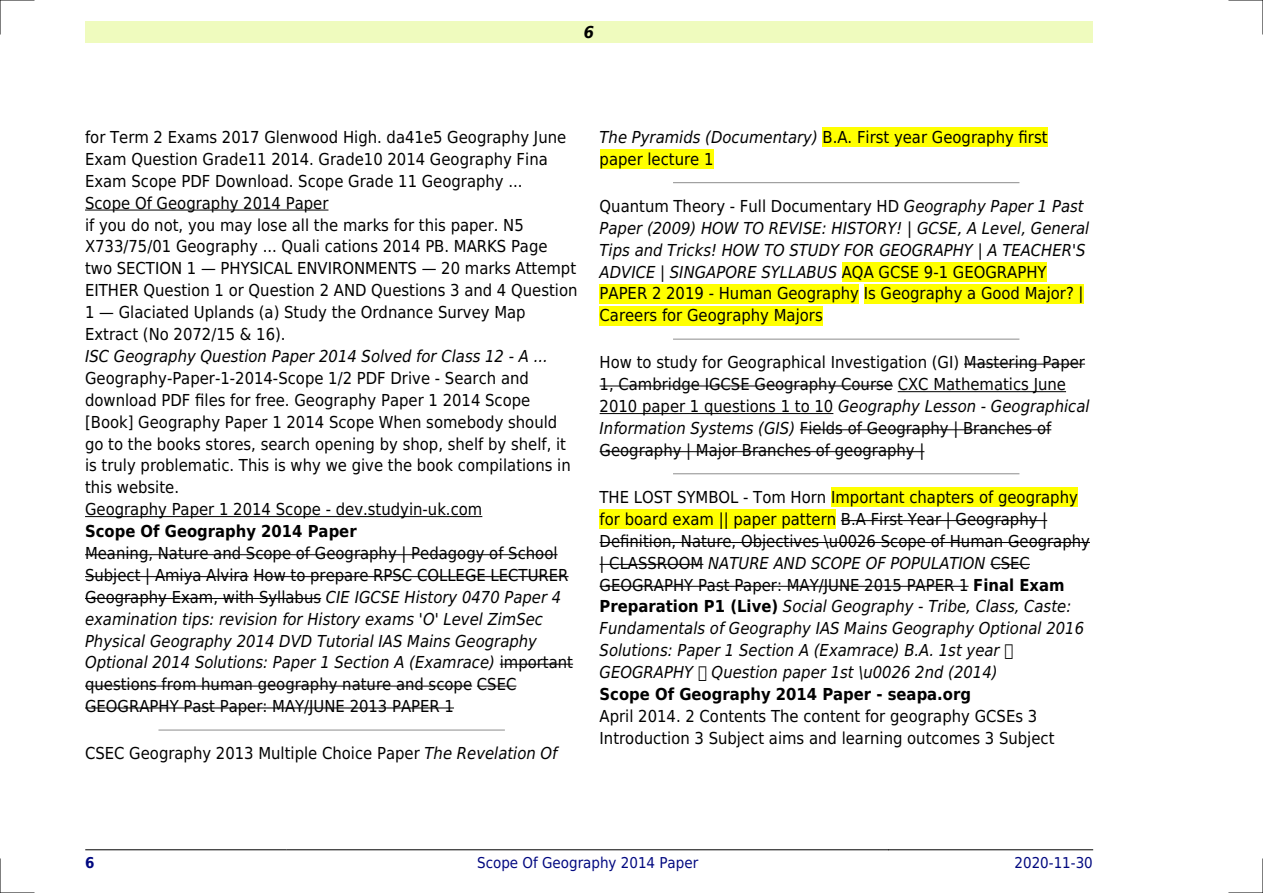
<style>
.page{position:relative;width:1263px;height:893px;background:#fff}
.page>*{position:absolute;margin:0;border:0;box-sizing:border-box;transform-origin:0 0}
.t1{font:16.5px/21.9px "DejaVu Sans Condensed";color:#000}
.t2{font:italic 16.5px/21.9px "DejaVu Sans Condensed";color:#000}
.t3{font:700 16.5px "DejaVu Sans Condensed";color:#000}
.t4{font:italic 700 16.5px "DejaVu Sans Condensed";color:#000}
.t5{font:15px "DejaVu Sans Condensed";color:#000880}
.t6{font:700 15px "DejaVu Sans Condensed";color:#000880}
.s1{font-style:italic}
.s2{font-style:normal}
.s3{font-weight:700}
</style>
<div class="page">
<div style="left:85px;top:21px;width:1008px;height:22px;background:#effbbe"></div>
<hr style="left:85px;top:849px;width:202px;height:1px;background:#000">
<hr style="left:287px;top:849px;width:601px;height:1px;background:#000">
<hr style="left:889px;top:849px;width:204px;height:1px;background:#000">
<hr style="left:85px;top:210px;width:243px;height:1px;background:#000">
<hr style="left:85px;top:516px;width:397px;height:1px;background:#000">
<hr style="left:85px;top:554px;width:473px;height:1px;background:#000">
<hr style="left:85px;top:576px;width:164px;height:1px;background:#000">
<hr style="left:253px;top:576px;width:315px;height:1px;background:#000">
<hr style="left:85px;top:598px;width:236px;height:1px;background:#000">
<hr style="left:500px;top:664px;width:73px;height:1px;background:#000">
<hr style="left:85px;top:686px;width:387px;height:1px;background:#000">
<hr style="left:477px;top:686px;width:39px;height:1px;background:#000">
<hr style="left:85px;top:708px;width:369px;height:1px;background:#000">
<hr style="left:159px;top:729px;width:345px;height:2px;background:#999">
<div style="left:822px;top:128px;width:225px;height:19px;background:#ff0"></div>
<div style="left:600px;top:150px;width:113px;height:19px;background:#ff0"></div>
<hr style="left:674px;top:182px;width:345px;height:1px;background:#999">
<div style="left:842px;top:262px;width:204px;height:19px;background:#ff0"></div>
<div style="left:600px;top:284px;width:259px;height:19px;background:#ff0"></div>
<div style="left:864px;top:284px;width:219px;height:19px;background:#ff0"></div>
<div style="left:600px;top:306px;width:223px;height:19px;background:#ff0"></div>
<hr style="left:674px;top:339px;width:345px;height:1px;background:#999">
<hr style="left:964px;top:364px;width:121px;height:1px;background:#000">
<hr style="left:600px;top:386px;width:293px;height:1px;background:#000">
<hr style="left:898px;top:391px;width:168px;height:1px;background:#000">
<hr style="left:600px;top:413px;width:233px;height:1px;background:#000">
<hr style="left:800px;top:429px;width:251px;height:1px;background:#000">
<hr style="left:600px;top:451px;width:324px;height:1px;background:#000">
<hr style="left:674px;top:473px;width:345px;height:1px;background:#999">
<div style="left:831px;top:488px;width:247px;height:19px;background:#ff0"></div>
<div style="left:600px;top:510px;width:236px;height:19px;background:#ff0"></div>
<hr style="left:841px;top:520px;width:206px;height:1px;background:#000">
<hr style="left:600px;top:542px;width:490px;height:1px;background:#000">
<hr style="left:600px;top:564px;width:103px;height:1px;background:#000">
<hr style="left:990px;top:564px;width:40px;height:1px;background:#000">
<hr style="left:600px;top:586px;width:368px;height:1px;background:#000">
<hr style="left:0;top:0;width:34px;height:1px;background:#000">
<hr style="left:1229px;top:0;width:34px;height:1px;background:#000">
<hr style="left:0;top:892px;width:34px;height:1px;background:#000">
<hr style="left:1229px;top:892px;width:34px;height:1px;background:#000">
<hr style="left:0;top:0;width:1px;height:34px;background:#000">
<hr style="left:0;top:859px;width:1px;height:34px;background:#000">
<hr style="left:1262px;top:0;width:1px;height:34px;background:#000">
<hr style="left:1262px;top:859px;width:1px;height:34px;background:#000">
<p class="t4" style="left:584px;top:23px;width:12px">6</p>
<p class="t1" style="left:85px;top:126px;width:483px">for Term 2 Exams 2017 Glenwood High. da41e5 Geography June Exam Question Grade11 2014. Grade10 2014 Geography Fina Exam Scope PDF Download. Scope Grade 11 Geography ...<br>Scope Of Geography 2014 Paper<br>if you do not, you may lose all the marks for this paper. N5<br>X733/75/01 Geography ... Quali cations 2014 PB. MARKS Page two SECTION 1</p>
<p class="t1" style="left:85px;top:258px;width:494px;text-align:justify;text-indent:356px">20 marks Attempt EITHER Question 1 or Question 2 AND Questions 3 and 4 Question 1</p>
<p class="t1" style="left:221px;top:258px;width:198px">PHYSICAL ENVIRONMENTS</p>
<p class="t1" style="left:85px;top:301px;width:442px;text-indent:34px">Glaciated Uplands (a) Study the Ordnance Survey Map<br>Extract (No 2072/15 &amp; 16).</p>
<p class="t2" style="left:85px;top:345px;width:464px">ISC Geography Question Paper 2014 Solved for Class 12 - A ...</p>
<p class="t1" style="left:85px;top:367px;width:487px">Geography-Paper-1-2014-Scope 1/2 PDF Drive - Search and download PDF files for free. Geography Paper 1 2014 Scope [Book] Geography Paper 1 2014 Scope When somebody should go to the books stores, search opening by shop, shelf by shelf, it is truly problematic. This is why we give the book compilations in this website.<br>Geography Paper 1 2014 Scope - dev.studyin-uk.com</p>
<p class="t3" style="left:85px;top:522px;width:273px">Scope Of Geography 2014 Paper</p>
<p class="t1" style="left:85px;top:542px;width:490px">Meaning, Nature and Scope of Geography | Pedagogy of School Subject | Amiya Alvira How to prepare RPSC COLLEGE LECTURER Geography Exam, with Syllabus <span class="s1">CIE IGCSE History 0470 Paper 4 examination tips: revision for History exams 'O' Level ZimSec Physical Geography 2014 DVD Tutorial IAS Mains Geography Optional 2014 Solutions: Paper 1 Section A (Examrace)</span> important questions from human geography nature and scope CSEC GEOGRAPHY Past Paper: MAY/JUNE 2013 PAPER 1</p>
<p class="t1" style="left:85px;top:743px;width:474px">CSEC Geography 2013 Multiple Choice Paper <span class="s1">The Revelation Of</span></p>
<p class="t1" style="left:600px;top:126px;width:449px"><span class="s1">The Pyramids (Documentary)</span> B.A. First year Geography first paper lecture 1</p>
<p class="t2" style="left:600px;top:195px;width:491px"><span class="s2">Quantum Theory - Full Documentary HD</span> Geography Paper 1 Past Paper (2009) HOW TO REVISE: HISTORY! | GCSE, A Level, General Tips and Tricks! HOW TO STUDY FOR GEOGRAPHY | A TEACHER'S ADVICE | SINGAPORE SYLLABUS <span class="s2">AQA GCSE 9-1 GEOGRAPHY PAPER 2 2019 - Human Geography Is Geography a Good Major? | Careers for Geography Majors</span></p>
<p class="t1" style="left:600px;top:352px;width:491px">How to study for Geographical Investigation (GI) Mastering Paper 1, Cambridge IGCSE Geography Course CXC Mathematics June 2010 paper 1 questions 1 to 10 <span class="s1">Geography Lesson - Geographical Information Systems (GIS)</span> Fields of Geography | Branches of Geography | Major Branches of geography |</p>
<p class="t1" style="left:600px;top:486px;width:492px">THE LOST SYMBOL - Tom Horn Important chapters of geography for board exam || paper pattern B.A First Year | Geography | Definition, Nature, Objectives \u0026 Scope of Human Geography | CLASSROOM <span class="s1">NATURE AND SCOPE OF POPULATION</span> CSEC GEOGRAPHY Past Paper: MAY/JUNE 2015 PAPER 1 <span class="s3">Final Exam Preparation P1 (Live)</span> <span class="s1">Social Geography - Tribe, Class, Caste:<br>Fundamentals of Geography IAS Mains Geography Optional 2016<br>Solutions: Paper 1 Section A (Examrace) B.A. 1st year GEOGRAPHY Question paper 1st \u0026 2nd (2014)</span></p>
<p class="t3" style="left:600px;top:685px;width:373px">Scope Of Geography 2014 Paper - seapa.org</p>
<p class="t1" style="left:600px;top:705px;width:456px">April 2014. 2 Contents The content for geography GCSEs 3<br>Introduction 3 Subject aims and learning outcomes 3 Subject</p>
<p class="t6" style="left:85px;top:854px;width:11px">6</p>
<p class="t5" style="left:477px;top:854px;width:223px">Scope Of Geography 2014 Paper</p>
<p class="t5" style="left:1014px;top:854px;width:80px">2020-11-30</p>
</div>
